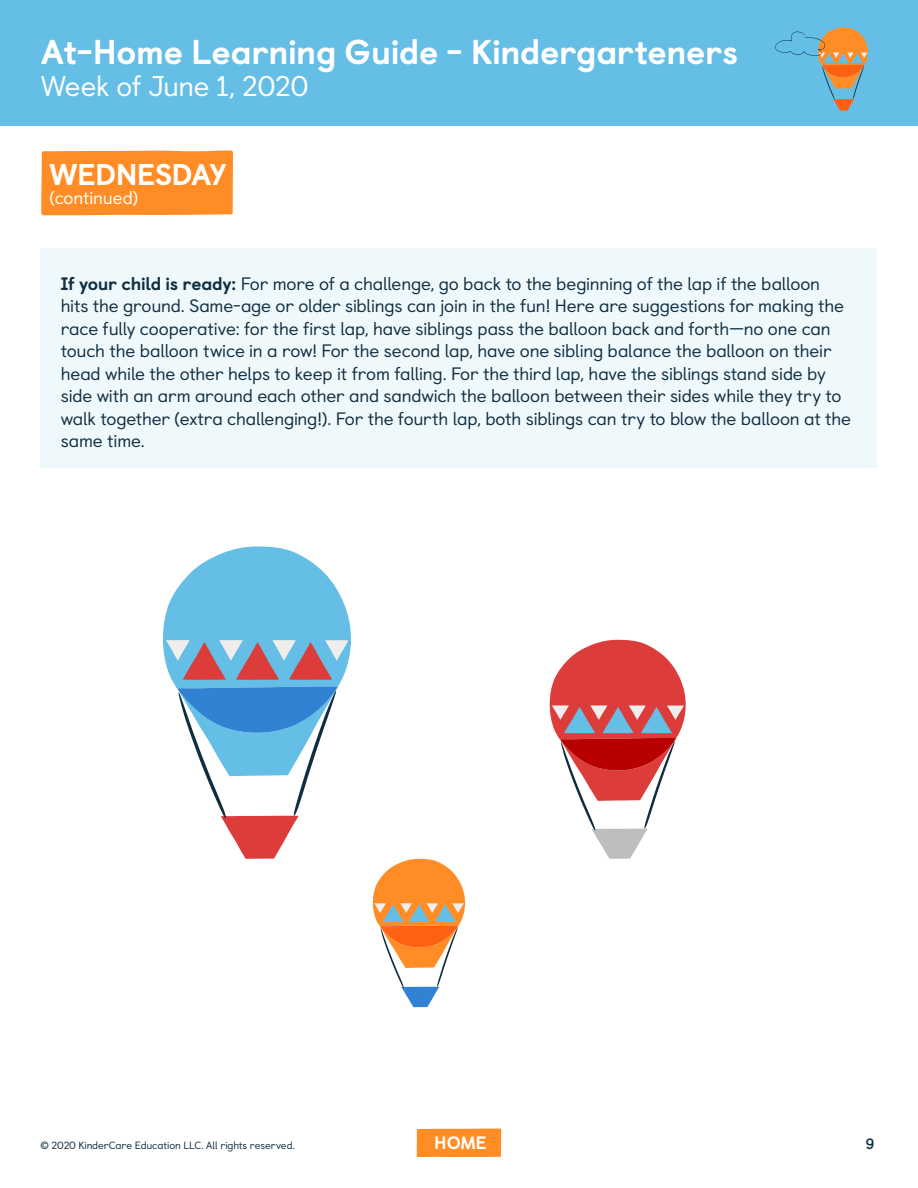
<style>
.page{position:relative;width:918px;height:1188px;background:#fff}
.page>*{position:absolute;margin:0;border:0;box-sizing:border-box;transform-origin:0 0}
.t1{font:800 34.5px "Castledown";letter-spacing:-.01em;color:#fff}
.t2{font:800 30px "Castledown";letter-spacing:-.025em;color:#fff}
.t3{font:28.5px "Castledown";letter-spacing:-.015em;color:#fff}
.t4{font:18px/22.5px "Castledown";letter-spacing:-.01em;color:#102e41}
.t5{font:18px "Castledown";letter-spacing:-.01em;color:#fff}
.t6{font:800 18px "Castledown";color:#fff}
.t7{font:700 15px "Castledown";color:#102e41}
.t8{font:10.5px "Castledown";letter-spacing:-.01em;color:#102e41}
.s1{font-weight:800}
</style>
<div class="page">
<div style="left:417px;top:1129px;width:84px;height:28px;background:#ff8c24"></div>
<div style="left:0;top:0;width:918px;height:125px;background:#64bee6"></div>
<svg style="left:775px;top:28px;width:93px;height:83px"></svg>
<div style="left:40px;top:248px;width:838px;height:219px;background:#eff9fc"></div>
<div style="left:41px;top:151px;width:192px;height:64px;background:#ff8c24"></div>
<svg style="left:163px;top:546px;width:188px;height:313px"></svg>
<svg style="left:550px;top:640px;width:136px;height:219px"></svg>
<svg style="left:373px;top:859px;width:92px;height:148px"></svg>
<h1 class="t1" style="left:41px;top:24px;width:698px">At-Home Learning Guide - Kindergarteners</h1>
<h3 class="t3" style="left:41px;top:63px;width:269px">Week of June 1, 2020</h3>
<h2 class="t2" style="left:49px;top:150px;width:179px">WEDNESDAY</h2>
<p class="t5" style="left:49px;top:184px;width:90px">(continued)</p>
<p class="t4" style="left:61px;top:271px;width:792px"><span class="s1">If your child is ready:</span> For more of a challenge, go back to the beginning of the lap if the balloon hits the ground. Same-age or older siblings can join in the fun! Here are suggestions for making the race fully cooperative: for the first lap, have siblings pass the balloon back and forth—no one can touch the balloon twice in a row! For the second lap, have one sibling balance the balloon on their head while the other helps to keep it from falling. For the third lap, have the siblings stand side by side with an arm around each other and sandwich the balloon between their sides while they try to walk together (extra challenging!). For the fourth lap, both siblings can try to blow the balloon at the same time.</p>
<p class="t8" style="left:40px;top:1137px;width:256px">© 2020 KinderCare Education LLC. All rights reserved.</p>
<p class="t6" style="left:434px;top:1128px;width:54px">HOME</p>
<p class="t7" style="left:866px;top:1132px;width:10px">9</p>
</div>
